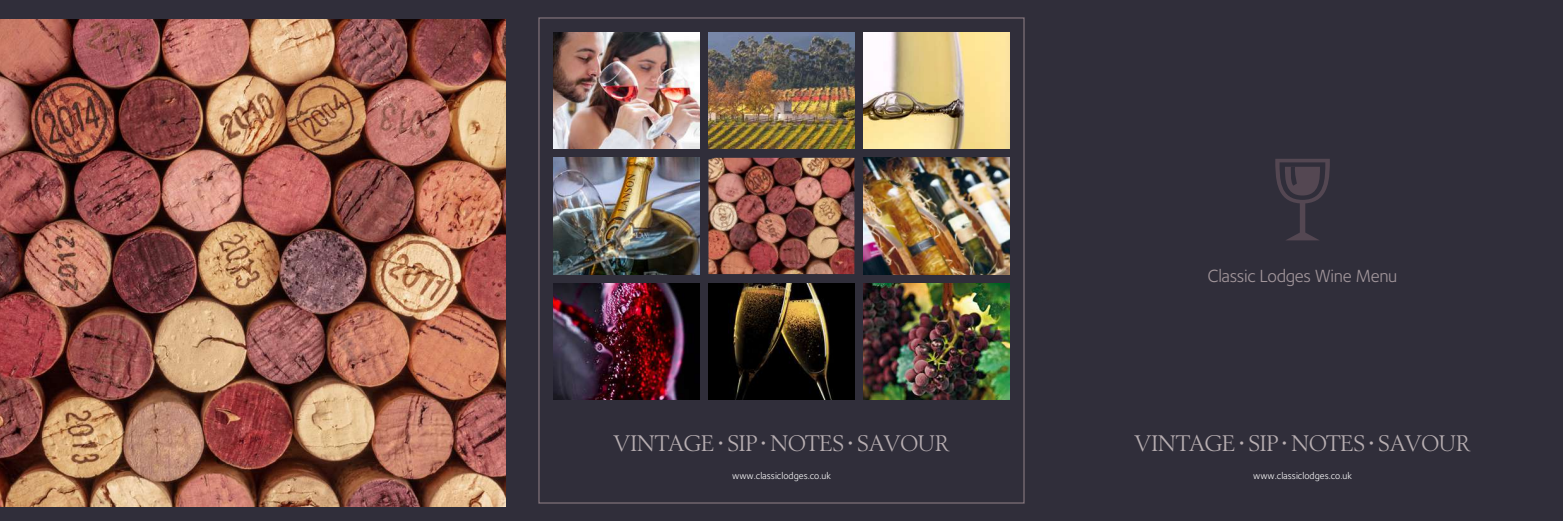
<style>
.page{position:relative;width:1563px;height:521px;background:#fff}
.page>*{position:absolute;margin:0;border:0;box-sizing:border-box;transform-origin:0 0}
.t1{font:23.45px "Berling";letter-spacing:-.01em;color:#b8afb2}
.t2{font:18.2px "Foundry Sterling";letter-spacing:-.02em;color:#a2969b}
.t3{font:9.8px "Foundry Sterling";color:#fff}
</style>
<div class="page">
<div style="left:0;top:0;width:1049px;height:521px;background:#302e3a"></div>
<img style="left:0;top:20px;width:505px;height:486px">
<div style="left:1034px;top:0;width:529px;height:521px;background:#302e3a"></div>
<img style="left:553px;top:32px;width:146px;height:116px">
<img style="left:708px;top:32px;width:146px;height:116px">
<img style="left:863px;top:32px;width:146px;height:116px">
<img style="left:553px;top:158px;width:146px;height:116px">
<img style="left:708px;top:158px;width:146px;height:116px">
<img style="left:863px;top:158px;width:146px;height:116px">
<img style="left:553px;top:283px;width:146px;height:117px">
<img style="left:708px;top:283px;width:146px;height:117px">
<img style="left:863px;top:283px;width:146px;height:117px">
<svg style="left:1275px;top:159px;width:55px;height:81px"></svg>
<p class="t1" style="left:613px;top:427px;width:338px">VINTAGE • SIP • NOTES • SAVOUR</p>
<p class="t3" style="left:732px;top:470px;width:100px">www.classiclodges.co.uk</p>
<p class="t2" style="left:1207px;top:265px;width:191px">Classic Lodges Wine Menu</p>
<p class="t1" style="left:1134px;top:427px;width:338px">VINTAGE • SIP • NOTES • SAVOUR</p>
<p class="t3" style="left:1253px;top:470px;width:100px">www.classiclodges.co.uk</p>
</div>
